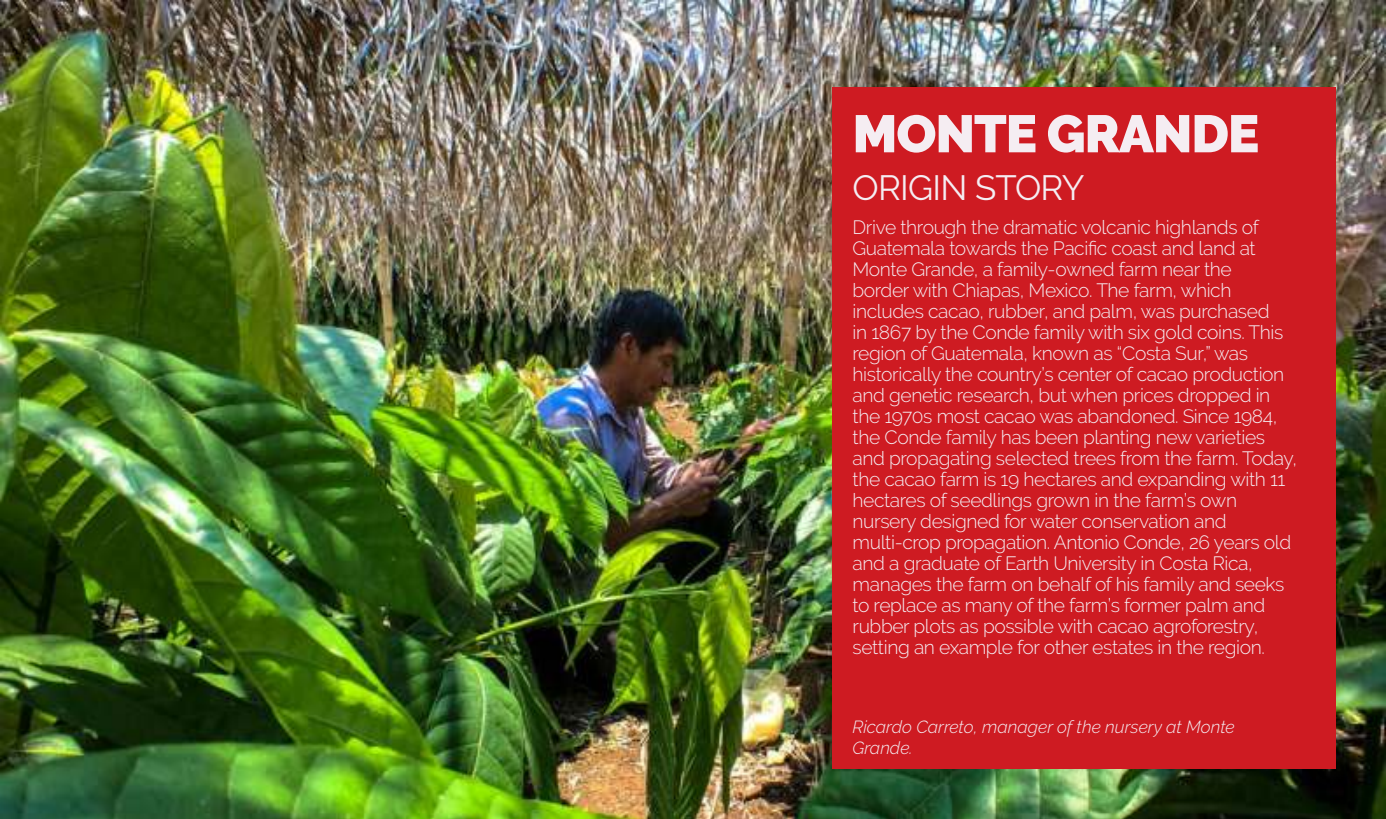
<style>
.page{position:relative;width:1386px;height:819px;background:#fff}
.page>*{position:absolute;margin:0;border:0;box-sizing:border-box;transform-origin:0 0}
.t1{font:900 52.5px "Raleway";letter-spacing:-.02em;color:#f5edf2}
.t2{font:35px "Raleway";letter-spacing:-.02em;color:#f5edf2}
.t3{font:300 19.25px/21px "Raleway";letter-spacing:-.02em;color:#f5edf2}
.t4{font:italic 300 17.5px/21px "Raleway";color:#f5edf2}
</style>
<div class="page">
<img style="left:0;top:0;width:1386px;height:819px">
<div style="left:832px;top:87px;width:504px;height:682px;background:#ce1b22"></div>
<h1 class="t1" style="left:853px;top:103px;width:408px">MONTE GRANDE</h1>
<h2 class="t2" style="left:853px;top:174px;width:234px">ORIGIN STORY</h2>
<p class="t3" style="left:853px;top:217px;width:446px">Drive through the dramatic volcanic highlands of Guatemala towards the Pacific coast and land at Monte Grande, a family-owned farm near the<br>border with Chiapas, Mexico. The farm, which includes cacao, rubber, and palm, was purchased<br>in 1867 by the Conde family with six gold coins. This region of Guatemala, known as “Costa Sur,” was historically the country’s center of cacao production and genetic research, but when prices dropped in the 1970s most cacao was abandoned. Since 1984, the Conde family has been planting new varieties and propagating selected trees from the farm. Today, the cacao farm is 19 hectares and expanding with 11 hectares of seedlings grown in the farm’s own nursery designed for water conservation and multi-crop propagation. Antonio Conde, 26 years old and a graduate of Earth University in Costa Rica, manages the farm on behalf of his family and seeks to replace as many of the farm’s former palm and rubber plots as possible with cacao agroforestry, setting an example for other estates in the region.</p>
<p class="t4" style="left:853px;top:718px;width:384px">Ricardo Carreto, manager of the nursery at Monte<br>Grande.</p>
</div>
